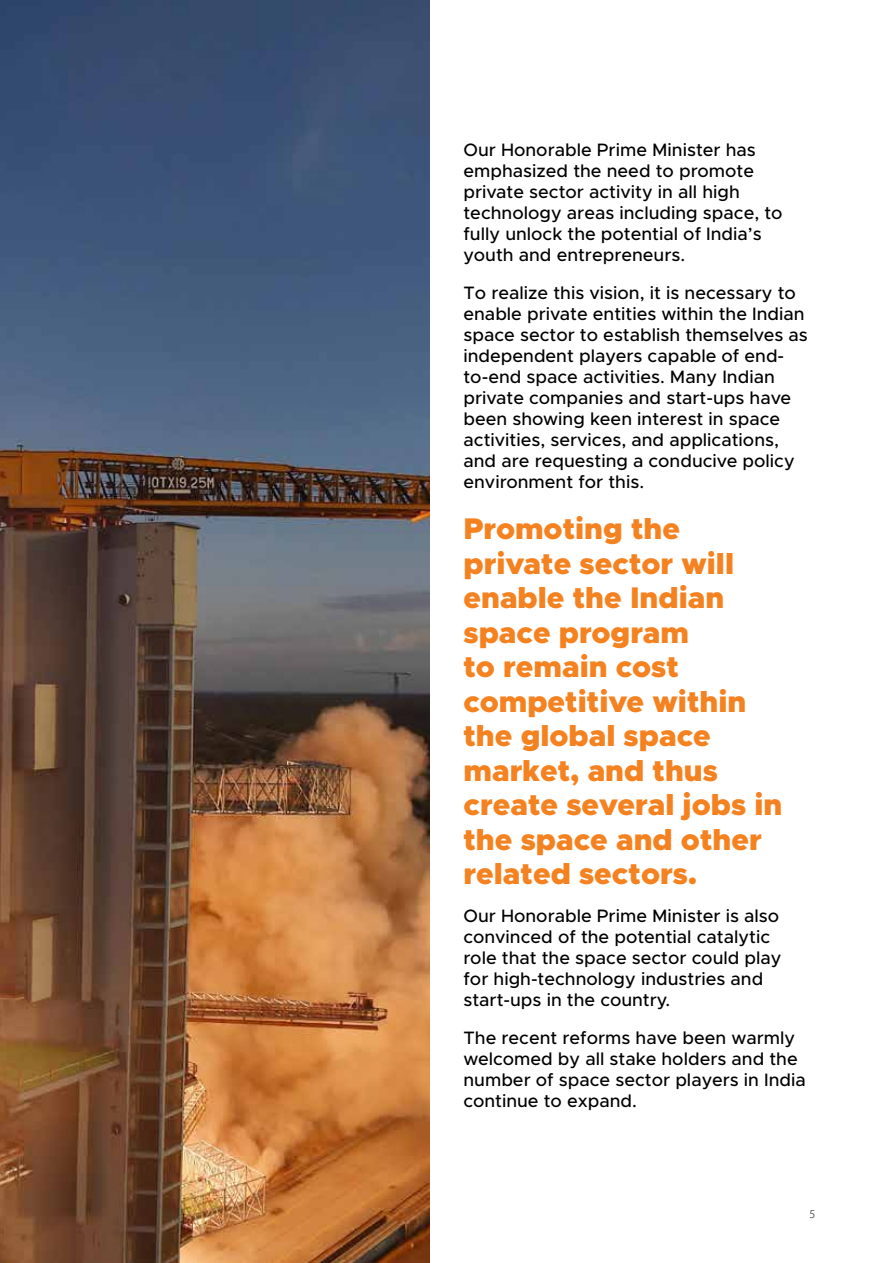
<style>
.page{position:relative;width:893px;height:1263px;background:#fff}
.page>*{position:absolute;margin:0;border:0;box-sizing:border-box;transform-origin:0 0}
.t1{font:900 30px/34.5px "Metropolis";color:#f58220}
.t2{font:500 18px/21px "Metropolis";color:#000}
.t3{font:300 12px "Myriad Pro";color:#000}
</style>
<div class="page">
<img style="left:0;top:0;width:429px;height:1263px">
<p class="t2" style="left:463px;top:139px;width:321px">Our Honorable Prime Minister has emphasized the need to promote private sector activity in all high technology areas including space, to fully unlock the potential of India’s youth and entrepreneurs.</p>
<p class="t2" style="left:463px;top:282px;width:346px">To realize this vision, it is necessary to enable private entities within the Indian space sector to establish themselves as independent players capable of end&shy;to-end space activities. Many Indian private companies and start-ups have been showing keen interest in space activities, services, and applications, and are requesting a conducive policy environment for this.</p>
<h1 class="t1" style="left:463px;top:512px;width:320px">Promoting the private sector will enable the Indian space program<br>to remain cost competitive within the global space market, and thus create several jobs in the space and other related sectors.</h1>
<p class="t2" style="left:463px;top:905px;width:320px">Our Honorable Prime Minister is also convinced of the potential catalytic role that the space sector could play for high-technology industries and start-ups in the country.</p>
<p class="t2" style="left:463px;top:1028px;width:344px">The recent reforms have been warmly welcomed by all stake holders and the number of space sector players in India continue to expand.</p>
<p class="t3" style="left:810px;top:1207px;width:7px">5</p>
</div>
